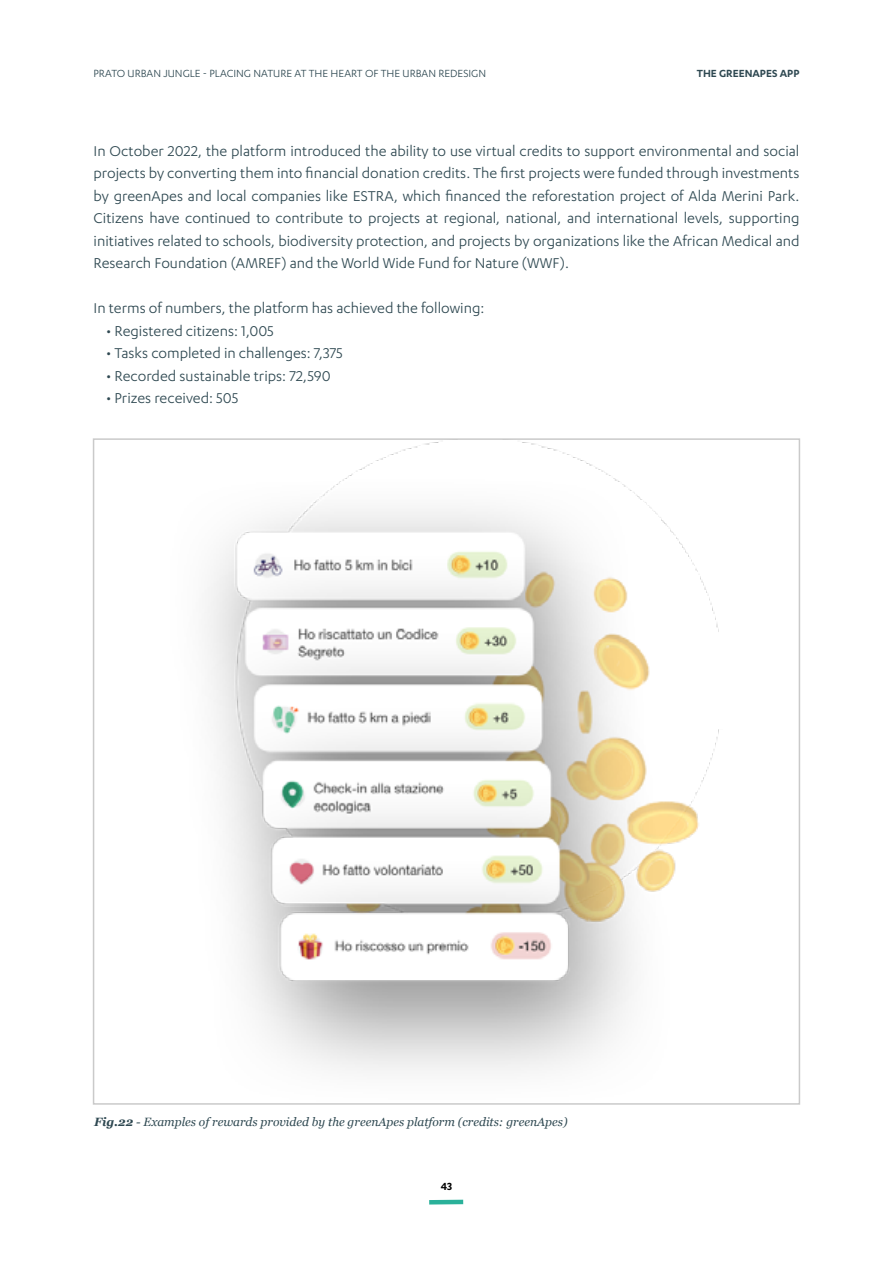
<style>
.page{position:relative;width:893px;height:1263px;background:#fff}
.page>*{position:absolute;margin:0;border:0;box-sizing:border-box;transform-origin:0 0}
.t1{font:16.5px/22.5px "Karbon";color:#2e4851;text-align:justify}
.t2{font:italic 12px "Georgia";color:#2e4851}
.t3{font:12px "Karbon";color:#2e4851}
.t4{font:600 12px "Karbon";color:#2e4851}
.t5{font:600 12px "Karbon";color:#000}
.s1{font-weight:700}
</style>
<div class="page">
<hr style="left:429px;top:1200px;width:34px;height:4px;background:#2ab19a">
<img style="left:205px;top:442px;width:514px;height:629px">
<p class="t3" style="left:94px;top:67px;width:394px">PRATO URBAN JUNGLE - PLACING NATURE AT THE HEART OF THE URBAN REDESIGN</p>
<p class="t4" style="left:697px;top:66px;width:104px">THE GREENAPES APP</p>
<p class="t1" style="left:94px;top:139px;width:707px">In October 2022, the platform introduced the ability to use virtual credits to support environmental and social projects by converting them into financial donation credits. The first projects were funded through investments by greenApes and local companies like ESTRA, which financed the reforestation project of Alda Merini Park.<br>Citizens have continued to contribute to projects at regional, national, and international levels, supporting initiatives related to schools, biodiversity protection, and projects by organizations like the African Medical and Research Foundation (AMREF) and the World Wide Fund for Nature (WWF).</p>
<p class="t1" style="left:94px;top:297px;width:392px">In terms of numbers, the platform has achieved the following:</p>
<p class="t1" style="left:106px;top:319px;width:169px">• Registered citizens: 1,005</p>
<p class="t1" style="left:106px;top:342px;width:238px">• Tasks completed in challenges: 7,375</p>
<p class="t1" style="left:106px;top:364px;width:226px">• Recorded sustainable trips: 72,590</p>
<p class="t1" style="left:106px;top:387px;width:134px">• Prizes received: 505</p>
<p class="t2" style="left:94px;top:1114px;width:475px"><span class="s1">Fig.22</span> - Examples of rewards provided by the greenApes platform (credits: greenApes)</p>
<p class="t5" style="left:441px;top:1179px;width:13px">43</p>
</div>
